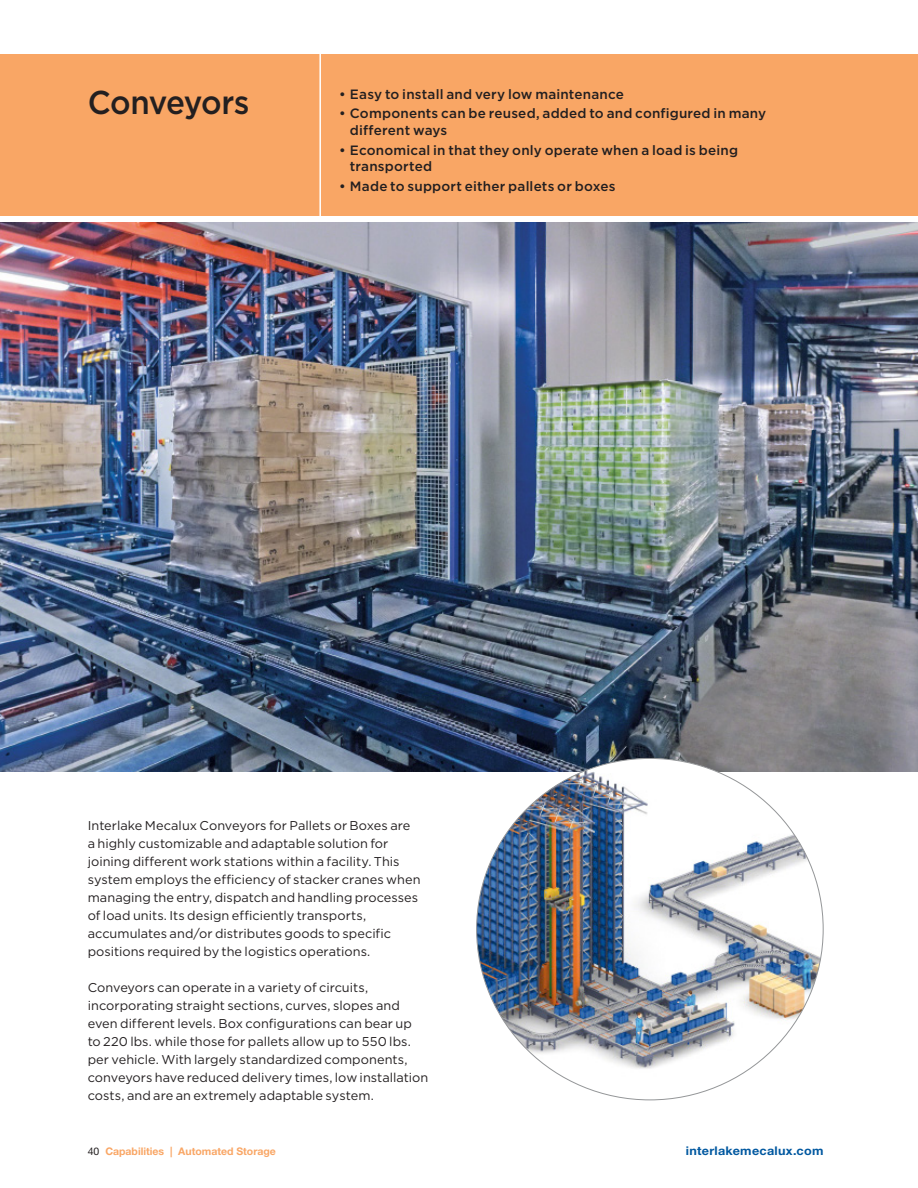
<style>
.page{position:relative;width:918px;height:1188px;background:#fff}
.page>*{position:absolute;margin:0;border:0;box-sizing:border-box;transform-origin:0 0}
.t1{font:500 33px "Gotham";letter-spacing:-.03em;color:#231f20;scale:.95 1}
.t2{font:500 13.5px/16.5px "Gotham";letter-spacing:.015em;color:#231f20}
.t3{font:12.75px/18px "Gotham";letter-spacing:.005em;color:#231f20}
.t4{font:700 12px "Helvetica Neue LT Std";letter-spacing:.02em;color:#0058a0;scale:1.05 1}
.t5{font:700 10.5px "Helvetica Neue LT Std";color:#f9a665}
.s1{font-weight:400;color:#231f20}
</style>
<div class="page">
<div style="left:0;top:54px;width:320px;height:162px;background:#f9a665"></div>
<div style="left:321px;top:54px;width:597px;height:162px;background:#f9a665"></div>
<hr style="left:319px;top:54px;width:2px;height:162px;background:#fff">
<img style="left:0;top:222px;width:918px;height:550px">
<img style="left:477px;top:758px;width:346px;height:325px">
<h1 class="t1" style="left:88px;top:81px;width:172px">Conveyors</h1>
<p class="t2" style="left:339px;top:85px;width:286px">• Easy to install and very low maintenance</p>
<p class="t2" style="left:350px;top:105px;width:418px;text-indent:-11px">• Components can be reused, added to and configured in many different ways</p>
<p class="t2" style="left:350px;top:141px;width:390px;text-indent:-11px">• Economical in that they only operate when a load is being transported</p>
<p class="t2" style="left:339px;top:178px;width:278px">• Made to support either pallets or boxes</p>
<p class="t3" style="left:88px;top:816px;width:334px">Interlake Mecalux Conveyors for Pallets or Boxes are a highly customizable and adaptable solution for joining different work stations within a facility. This system employs the efficiency of stacker cranes when managing the entry, dispatch and handling processes of load units. Its design efficiently transports, accumulates and/or distributes goods to specific positions required by the logistics operations.</p>
<p class="t3" style="left:88px;top:978px;width:342px">Conveyors can operate in a variety of circuits, incorporating straight sections, curves, slopes and even different levels. Box configurations can bear up<br>to 220 lbs. while those for pallets allow up to 550 lbs. per vehicle. With largely standardized components, conveyors have reduced delivery times, low installation costs, and are an extremely adaptable system.</p>
<p class="t5" style="left:88px;top:1145px;width:190px"><span class="s1">40</span> Capabilities | Automated Storage</p>
<p class="t4" style="left:686px;top:1143px;width:132px">interlakemecalux.com</p>
</div>
